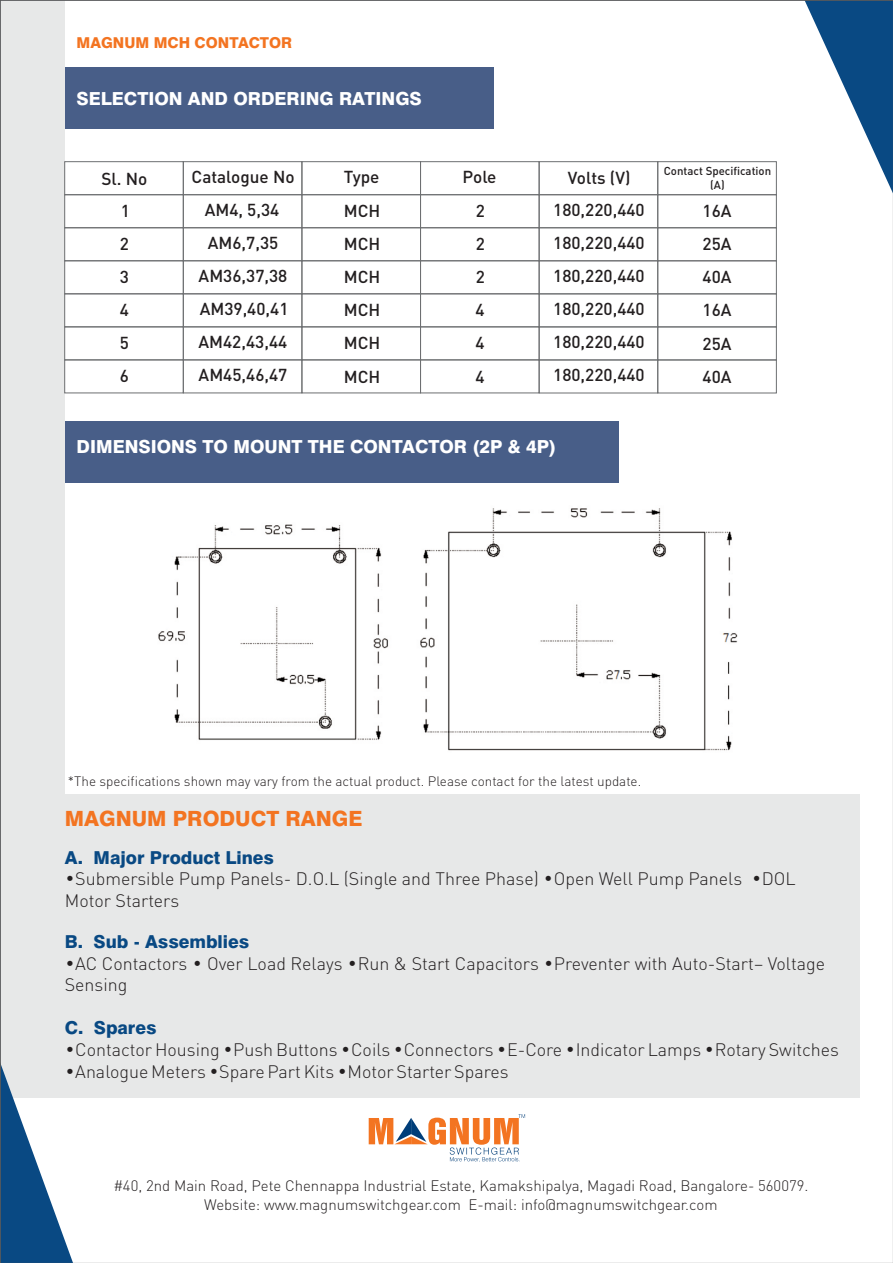
<style>
.page{position:relative;width:893px;height:1263px;background:#fff}
.page>*{position:absolute;margin:0;border:0;box-sizing:border-box;transform-origin:0 0}
.t1{font:800 21px "Swiss 721 BT";color:#f37421}
.t2{font:800 18px "Swiss 721 BT";color:#fff}
.t3{font:300 17.85px/21.6px "DIN";color:#231f20}
.t4{font:800 17.85px "Swiss 721 BT";color:#094983}
.t5{font:500 17.1px/33px "DIN";color:#231f20;text-align:justify}
.t6{font:300 15px/18.1px "DIN";color:#231f20;text-align:center}
.t7{font:800 15px "Swiss 721 BT";color:#f37421}
.t8{font:300 13.5px "DIN";color:#231f20}
.t9{font:500 11.4px/13.8px "DIN";color:#231f20;text-align:center}
.s1{font-family:"Swiss 721 BT";font-weight:800}
</style>
<div class="page">
<div style="left:65px;top:68px;width:428px;height:61px;background:#485e88"></div>
<svg style="left:744px;top:2px;width:147px;height:1096px"></svg>
<div style="left:0;top:794px;width:859px;height:469px;background:#e7e8e8"></div>
<div style="left:0;top:1098px;width:893px;height:165px;background:#fff"></div>
<svg style="left:2px;top:2px;width:175px;height:1259px;fill:#e7e8e8"></svg>
<div style="left:65px;top:422px;width:554px;height:61px;background:#485e88"></div>
<svg style="left:369px;top:1114px;width:156px;height:48px"></svg>
<div style="left:183px;top:359px;width:119px;height:34px;border:1px solid #6d6f71"></div>
<div style="left:302px;top:359px;width:119px;height:34px;border:1px solid #6d6f71"></div>
<div style="left:64px;top:161px;width:120px;height:34px;border:1px solid #6d6f71"></div>
<div style="left:183px;top:161px;width:119px;height:34px;border:1px solid #6d6f71"></div>
<div style="left:302px;top:161px;width:119px;height:34px;border:1px solid #6d6f71"></div>
<div style="left:420px;top:161px;width:119px;height:34px;border:1px solid #6d6f71"></div>
<div style="left:539px;top:161px;width:119px;height:34px;border:1px solid #6d6f71"></div>
<div style="left:539px;top:194px;width:119px;height:34px;border:1px solid #6d6f71"></div>
<div style="left:539px;top:227px;width:119px;height:34px;border:1px solid #6d6f71"></div>
<div style="left:539px;top:260px;width:119px;height:34px;border:1px solid #6d6f71"></div>
<div style="left:539px;top:293px;width:119px;height:34px;border:1px solid #6d6f71"></div>
<div style="left:539px;top:326px;width:119px;height:34px;border:1px solid #6d6f71"></div>
<div style="left:539px;top:360px;width:119px;height:33px;border:1px solid #6d6f71"></div>
<div style="left:657px;top:161px;width:120px;height:34px;border:1px solid #6d6f71"></div>
<div style="left:657px;top:194px;width:120px;height:34px;border:1px solid #6d6f71"></div>
<div style="left:657px;top:227px;width:120px;height:34px;border:1px solid #6d6f71"></div>
<div style="left:657px;top:260px;width:120px;height:34px;border:1px solid #6d6f71"></div>
<div style="left:657px;top:293px;width:120px;height:34px;border:1px solid #6d6f71"></div>
<div style="left:657px;top:326px;width:120px;height:34px;border:1px solid #6d6f71"></div>
<div style="left:657px;top:360px;width:120px;height:33px;border:1px solid #6d6f71"></div>
<div style="left:64px;top:194px;width:120px;height:34px;border:1px solid #6d6f71"></div>
<div style="left:183px;top:194px;width:119px;height:34px;border:1px solid #6d6f71"></div>
<div style="left:302px;top:194px;width:119px;height:34px;border:1px solid #6d6f71"></div>
<div style="left:420px;top:194px;width:119px;height:34px;border:1px solid #6d6f71"></div>
<div style="left:64px;top:227px;width:120px;height:34px;border:1px solid #6d6f71"></div>
<div style="left:183px;top:227px;width:119px;height:34px;border:1px solid #6d6f71"></div>
<div style="left:302px;top:227px;width:119px;height:34px;border:1px solid #6d6f71"></div>
<div style="left:420px;top:227px;width:119px;height:34px;border:1px solid #6d6f71"></div>
<div style="left:64px;top:260px;width:120px;height:34px;border:1px solid #6d6f71"></div>
<div style="left:183px;top:260px;width:119px;height:34px;border:1px solid #6d6f71"></div>
<div style="left:302px;top:260px;width:119px;height:34px;border:1px solid #6d6f71"></div>
<div style="left:420px;top:260px;width:119px;height:34px;border:1px solid #6d6f71"></div>
<div style="left:64px;top:293px;width:120px;height:34px;border:1px solid #6d6f71"></div>
<div style="left:183px;top:293px;width:119px;height:34px;border:1px solid #6d6f71"></div>
<div style="left:302px;top:293px;width:119px;height:34px;border:1px solid #6d6f71"></div>
<div style="left:420px;top:293px;width:119px;height:34px;border:1px solid #6d6f71"></div>
<div style="left:64px;top:326px;width:120px;height:34px;border:1px solid #6d6f71"></div>
<div style="left:183px;top:326px;width:119px;height:34px;border:1px solid #6d6f71"></div>
<div style="left:302px;top:326px;width:119px;height:34px;border:1px solid #6d6f71"></div>
<div style="left:420px;top:326px;width:119px;height:34px;border:1px solid #6d6f71"></div>
<div style="left:64px;top:359px;width:120px;height:34px;border:1px solid #6d6f71"></div>
<div style="left:420px;top:359px;width:119px;height:34px;border:1px solid #6d6f71"></div>
<img style="left:153px;top:506px;width:585px;height:251px">
<p class="t7" style="left:77px;top:37px;width:217px">MAGNUM MCH CONTACTOR</p>
<p class="t2" style="left:77px;top:91px;width:347px">SELECTION AND ORDERING RATINGS</p>
<p class="t5" style="left:102px;top:164px;width:47px">Sl. No</p>
<p class="t5" style="left:192px;top:162px;width:104px">Catalogue No</p>
<p class="t5" style="left:344px;top:162px;width:37px">Type</p>
<p class="t5" style="left:462px;top:162px;width:35px">Pole</p>
<p class="t5" style="left:568px;top:163px;width:64px">Volts (V)</p>
<p class="t9" style="left:664px;top:165px;width:109px">Contact Specification (A)</p>
<p class="t5" style="left:120px;top:196px;width:12px">1<br>2<br>3<br>4<br>5<br>6</p>
<p class="t5" style="left:199px;top:195px;width:91px;text-align:center">AM4, 5,34<br>AM6,7,35<br>AM36,37,38<br>AM39,40,41<br>AM42,43,44<br>AM45,46,47</p>
<p class="t5" style="left:344px;top:196px;width:38px">MCH MCH MCH MCH MCH MCH</p>
<p class="t5" style="left:476px;top:197px;width:11px">2<br>2<br>2<br>4<br>4<br>4</p>
<p class="t5" style="left:553px;top:195px;width:93px">180,220,440<br>180,220,440<br>180,220,440<br>180,220,440<br>180,220,440<br>180,220,440</p>
<p class="t5" style="left:703px;top:196px;width:30px">16A</p>
<p class="t5" style="left:703px;top:230px;width:30px">25A</p>
<p class="t5" style="left:703px;top:263px;width:30px">40A<br>16A</p>
<p class="t5" style="left:703px;top:329px;width:30px">25A</p>
<p class="t5" style="left:703px;top:362px;width:30px">40A</p>
<p class="t2" style="left:77px;top:439px;width:481px">DIMENSIONS TO MOUNT THE CONTACTOR (2P &amp; 4P)</p>
<p class="t8" style="left:68px;top:772px;width:575px">*The specifications shown may vary from the actual product. Please contact for the latest update.</p>
<p class="t1" style="left:65px;top:810px;width:299px">MAGNUM PRODUCT RANGE</p>
<p class="t4" style="left:65px;top:850px;width:211px">A. Major Product Lines</p>
<p class="t3" style="left:65px;top:867px;width:733px"><span class="s1">•</span>Submersible Pump Panels- D.O.L (Single and Three Phase) <span class="s1">•</span>Open Well Pump Panels <span class="s1">•</span>DOL<br>Motor Starters</p>
<p class="t4" style="left:65px;top:934px;width:186px">B. Sub - Assemblies</p>
<p class="t3" style="left:65px;top:952px;width:762px"><span class="s1">•</span>AC Contactors <span class="s1">•</span> Over Load Relays <span class="s1">•</span>Run &amp; Start Capacitors <span class="s1">•</span>Preventer with Auto-Start– Voltage<br>Sensing</p>
<p class="t4" style="left:65px;top:1021px;width:93px">C. Spares</p>
<p class="t3" style="left:65px;top:1038px;width:776px"><span class="s1">•</span>Contactor Housing <span class="s1">•</span>Push Buttons <span class="s1">•</span>Coils <span class="s1">•</span>Connectors <span class="s1">•</span>E-Core <span class="s1">•</span>Indicator Lamps <span class="s1">•</span>Rotary Switches</p>
<p class="t3" style="left:65px;top:1060px;width:445px"><span class="s1">•</span>Analogue Meters <span class="s1">•</span>Spare Part Kits <span class="s1">•</span>Motor Starter Spares</p>
<p class="t6" style="left:113px;top:1176px;width:696px">#40, 2nd Main Road, Pete Chennappa Industrial Estate, Kamakshipalya, Magadi Road, Bangalore- 560079.<br>Website: www.magnumswitchgear.com E-mail: info@magnumswitchgear.com</p>
</div>
